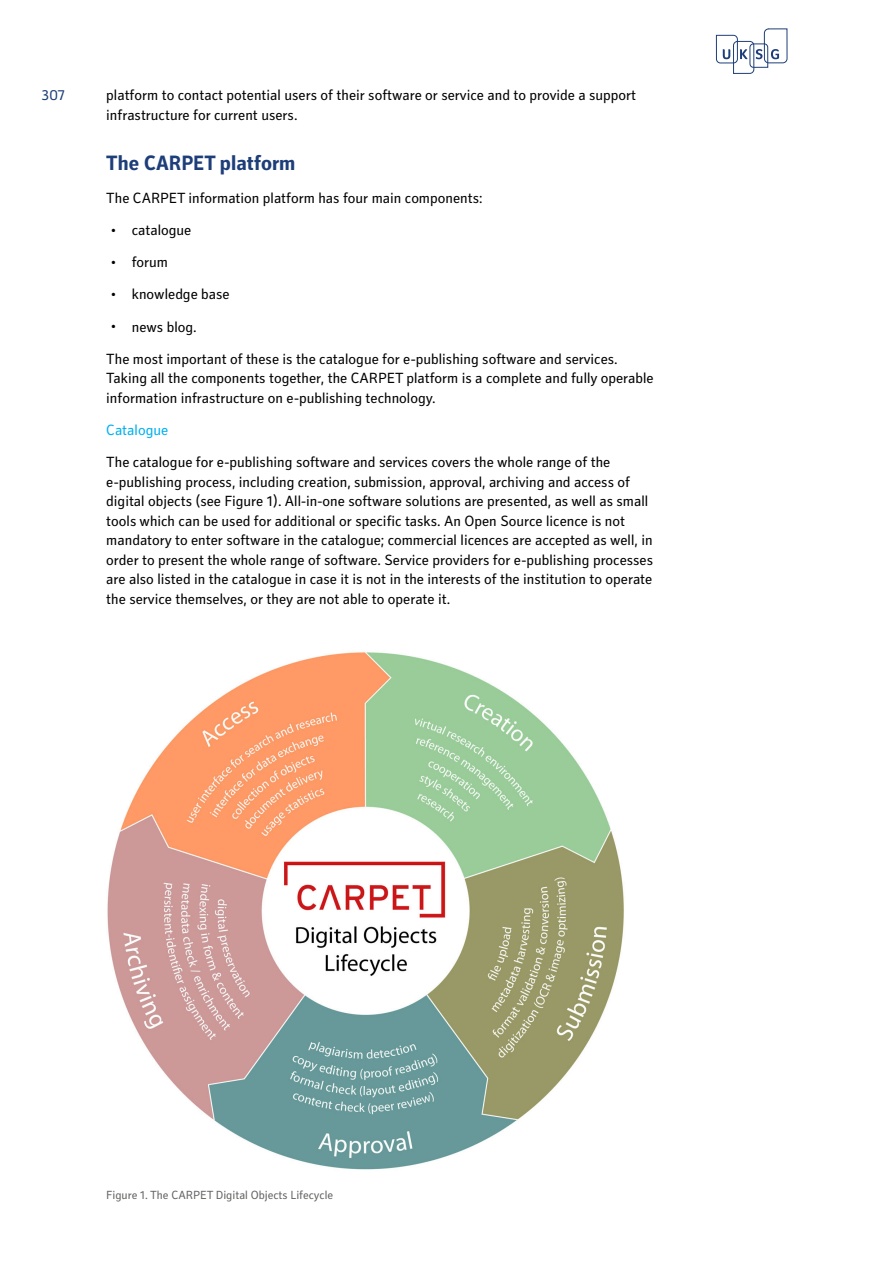
<style>
.page{position:relative;width:893px;height:1263px;background:#fff}
.page>*{position:absolute;margin:0;border:0;box-sizing:border-box;transform-origin:0 0}
.t1{font:700 21px "Secca Std";color:#1d3e79}
.t2{font:15px/19.5px "Secca Std";color:#000}
.t3{font:15px "Secca Std";color:#00b0f0}
.t4{font:15px "Secca Std";color:#1d3e79}
.t5{font:12px "Secca Std";color:#636362}
.s1{font-size:27px}
</style>
<div class="page">
<svg style="left:716px;top:28px;width:71px;height:46px"></svg>
<img style="left:107px;top:652px;width:517px;height:518px">
<p class="t4" style="left:42px;top:87px;width:25px">307</p>
<p class="t2" style="left:106px;top:86px;width:531px">platform to contact potential users of their software or service and to provide a support infrastructure for current users.</p>
<h1 class="t1" style="left:106px;top:151px;width:191px">The CARPET platform</h1>
<p class="t2" style="left:106px;top:182px;width:513px;line-height:32.2px">The CARPET information platform has four main components:<br><span class="s1">·</span> catalogue<br><span class="s1">·</span> forum<br><span class="s1">·</span> knowledge base<br><span class="s1">·</span> news blog.<br>The most important of these is the catalogue for e-publishing software and services.</p>
<p class="t2" style="left:106px;top:369px;width:549px">Taking all the components together, the CARPET platform is a complete and fully operable information infrastructure on e-publishing technology.</p>
<p class="t3" style="left:106px;top:422px;width:63px">Catalogue</p>
<p class="t2" style="left:106px;top:453px;width:548px">The catalogue for e-publishing software and services covers the whole range of the e-publishing process, including creation, submission, approval, archiving and access of digital objects (see Figure 1). All-in-one software solutions are presented, as well as small tools which can be used for additional or specific tasks. An Open Source licence is not mandatory to enter software in the catalogue; commercial licences are accepted as well, in order to present the whole range of software. Service providers for e-publishing processes are also listed in the catalogue in case it is not in the interests of the institution to operate the service themselves, or they are not able to operate it.</p>
<p class="t5" style="left:106px;top:1188px;width:228px">Figure 1. The CARPET Digital Objects Lifecycle</p>
</div>
